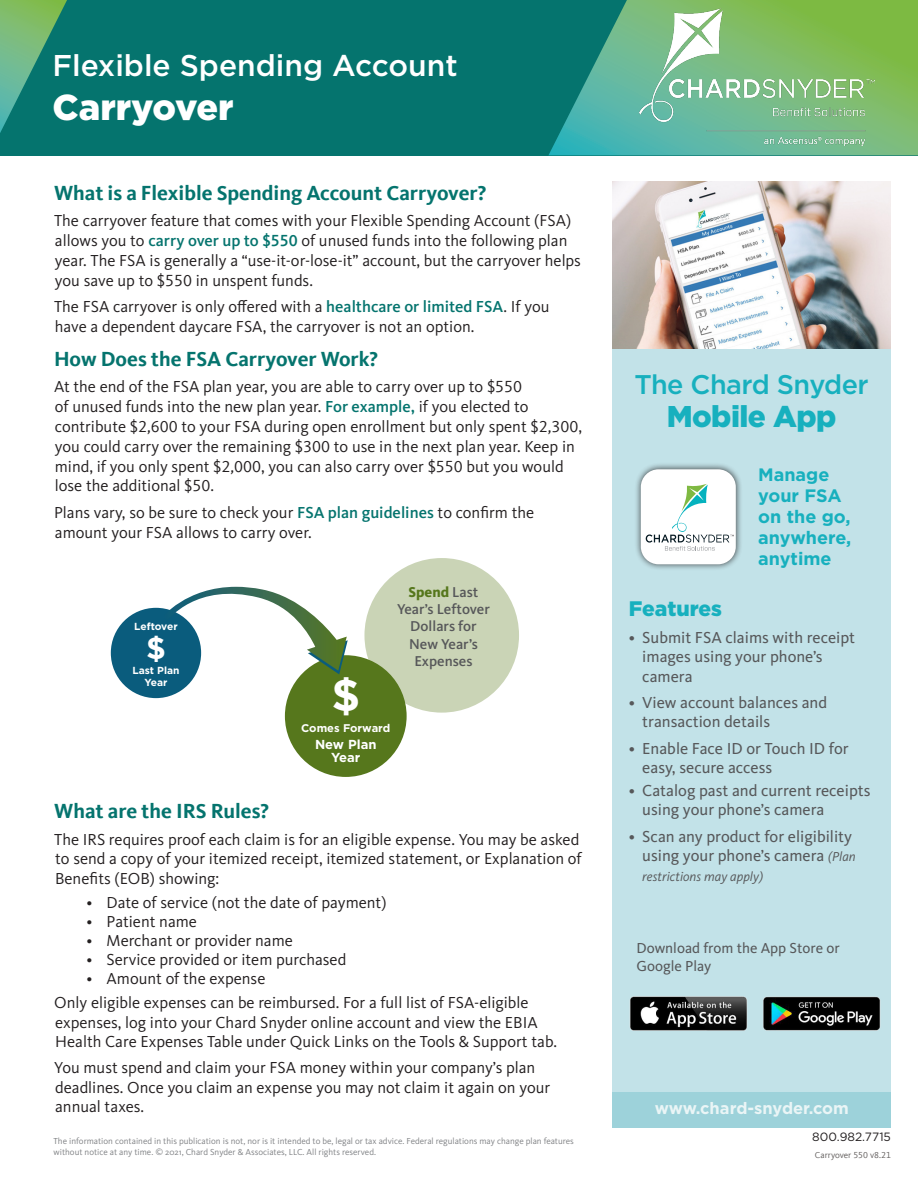
<style>
.page{position:relative;width:918px;height:1188px;background:#fff}
.page>*{position:absolute;margin:0;border:0;box-sizing:border-box;transform-origin:0 0}
.t1{font:700 44.7px "Gotham";color:#fff}
.Gotham_Title{font:900 36px "Gotham";color:#fff}
.t2{font:700 30.75px "Gotham";color:#fff}
.Gotham_Title-2{font:500 30px "Gotham";color:#fff}
.t3{font:900 30px "Gotham";letter-spacing:-.02em;color:#17b0be}
.t4{font:500 27px "Gotham";letter-spacing:-.02em;color:#17b0be}
.Text{font:700 21px "Kievit Offc";color:#05746e}
.t5{font:900 21px "Gotham";color:#17b0be}
.t6{font:700 18px/21px "Gotham";color:#17b0be}
.Text-2{font:16.5px/19.8px "Kievit OT";color:#231f20}
.t7{font:16.5px/19.5px "Kievit OT";color:#57585a}
.t8{font:700 16.5px "Gotham";color:#eaf5f6}
.t9{font:15px/18px "Kievit OT";color:#57585a}
.t10{font:500 14.85px/17.2px "Kievit OT";color:#57585a;text-align:center}
.t11{font:italic 13.5px "Kievit OT";color:#57585a}
.t12{font:700 13.05px/13px "Gotham";color:#fff;text-align:center}
.t13{font:12px "Gotham";color:#231f20}
.t14{font:700 11.1px "Gotham";color:#fff}
.t15{font:700 10.2px/12.1px "Gotham";color:#fff;text-align:center}
.Text_notes{font:9px/10.5px "Kievit OT";color:#808285}
.t16{font:9px "Kievit Offc";color:#625e5d}
.s1{font-weight:500;color:#05746e}
.s2{font-family:"Kievit Offc";font-weight:500;color:#05746e}
.s3{font-family:"Kievit Offc"}
.s4{font-weight:800;color:#56771c}
.s5{font-style:italic;font-size:13.5px}
</style>
<div class="page">
<div style="left:0;top:0;width:918px;height:155px;background:#05746e"></div>
<svg style="left:549px;top:0;width:369px;height:155px"></svg>
<svg style="left:0;top:0;width:67px;height:133px"></svg>
<div style="left:612px;top:346px;width:279px;height:781px;background:#c2e2e8"></div>
<div style="left:612px;top:1092px;width:279px;height:35px;background:#9dd2da"></div>
<div style="left:634px;top:462px;width:108px;height:109px;background:#231f20;opacity:.8"></div>
<div style="left:641px;top:469px;width:95px;height:95px;background:#fff;border-radius:18px"></div>
<svg style="left:646px;top:484px;width:88px;height:67px"></svg>
<img style="left:612px;top:181px;width:279px;height:167px">
<img style="left:630px;top:996px;width:250px;height:35px">
<img style="left:639px;top:9px;width:235px;height:137px">
<div style="left:364px;top:558px;width:155px;height:155px;background:#cad4b6;border-radius:50%"></div>
<div style="left:285px;top:655px;width:122px;height:122px;background:#56771c;border-radius:50%"></div>
<div style="left:111px;top:608px;width:90px;height:90px;background:#0a5c7d;border-radius:50%"></div>
<svg style="left:162px;top:586px;width:186px;height:88px"></svg>
<p class="Gotham_Title-2" style="left:52px;top:46px;width:407px">Flexible Spending Account</p>
<p class="Gotham_Title" style="left:52px;top:82px;width:183px">Carryover</p>
<p class="Text" style="left:54px;top:180px;width:434px">What is a Flexible Spending Account Carryover?</p>
<p class="Text-2" style="left:54px;top:211px;width:529px">The carryover feature that comes with your Flexible Spending Account (FSA) allows you to <span class="s1">carry over up to</span> <span class="s2">$550</span> of unused funds into the following plan year. The FSA is generally a “use-it-or-lose-it” account, but the carryover helps you save up to <span class="s3">$550</span> in unspent funds.</p>
<p class="Text-2" style="left:54px;top:297px;width:497px">The FSA carryover is only offered with a <span class="s1">healthcare or limited FSA</span>. If you have a dependent daycare FSA, the carryover is not an option.</p>
<p class="Text" style="left:54px;top:346px;width:326px">How Does the FSA Carryover Work?</p>
<p class="Text-2" style="left:54px;top:377px;width:530px">At the end of the FSA plan year, you are able to carry over up to <span class="s3">$550<br></span>of unused funds into the new plan year. <span class="s1">For example,</span> if you elected to contribute <span class="s3">$2,600</span> to your FSA during open enrollment but only spent <span class="s3">$2,300</span>, you could carry over the remaining <span class="s3">$300</span> to use in the next plan year. Keep in mind, if you only spent <span class="s3">$2,000</span>, you can also carry over <span class="s3">$550</span> but you would lose the additional <span class="s3">$50</span>.</p>
<p class="Text-2" style="left:54px;top:502px;width:482px">Plans vary, so be sure to check your <span class="s1">FSA plan guidelines</span> to confirm the amount your FSA allows to carry over.</p>
<p class="t15" style="left:134px;top:620px;width:45px">Leftover</p>
<p class="t2" style="left:146px;top:628px;width:21px">$</p>
<p class="t15" style="left:132px;top:664px;width:49px">Last Plan<br>Year</p>
<p class="t10" style="left:397px;top:583px;width:94px"><span class="s4">Spend</span> Last<br>Year’s Leftover<br>Dollars for<br>New Year’s<br>Expenses</p>
<p class="t1" style="left:331px;top:665px;width:30px">$</p>
<p class="t14" style="left:301px;top:721px;width:91px">Comes Forward</p>
<p class="t12" style="left:315px;top:737px;width:63px">New Plan<br>Year</p>
<p class="Text" style="left:54px;top:799px;width:216px">What are the IRS Rules?</p>
<p class="Text-2" style="left:54px;top:829px;width:529px">The IRS requires proof each claim is for an eligible expense. You may be asked to send a copy of your itemized receipt, itemized statement, or Explanation of<br>Benefits (EOB) showing:</p>
<p class="Text-2" style="left:86px;top:893px;width:302px">• Date of service (not the date of payment)</p>
<p class="Text-2" style="left:86px;top:911px;width:112px">• Patient name</p>
<p class="Text-2" style="left:86px;top:930px;width:208px">• Merchant or provider name</p>
<p class="Text-2" style="left:86px;top:949px;width:261px">• Service provided or item purchased</p>
<p class="Text-2" style="left:86px;top:968px;width:181px">• Amount of the expense</p>
<p class="Text-2" style="left:54px;top:993px;width:504px">Only eligible expenses can be reimbursed. For a full list of FSA-eligible expenses, log into your Chard Snyder online account and view the EBIA<br>Health Care Expenses Table under Quick Links on the Tools &amp; Support tab.</p>
<p class="Text-2" style="left:54px;top:1058px;width:497px">You must spend and claim your FSA money within your company’s plan deadlines. Once you claim an expense you may not claim it again on your annual taxes.</p>
<p class="Text_notes" style="left:54px;top:1136px;width:522px">The information contained in this publication is not, nor is it intended to be, legal or tax advice. Federal regulations may change plan features without notice at any time. © 2021, Chard Snyder &amp; Associates, LLC. All rights reserved.</p>
<p class="t4" style="left:634px;top:366px;width:236px">The Chard Snyder</p>
<p class="t3" style="left:667px;top:395px;width:171px">Mobile App</p>
<p class="t6" style="left:758px;top:464px;width:95px">Manage your FSA on the go, anywhere, anytime</p>
<p class="t5" style="left:629px;top:594px;width:95px">Features</p>
<p class="t7" style="left:642px;top:627px;width:214px;text-indent:-14px">• Submit FSA claims with receipt images using your phone’s camera</p>
<p class="t7" style="left:642px;top:692px;width:186px;text-indent:-14px">• View account balances and transaction details</p>
<p class="t7" style="left:642px;top:738px;width:208px;text-indent:-14px">• Enable Face ID or Touch ID for easy, secure access</p>
<p class="t7" style="left:642px;top:780px;width:230px;text-indent:-14px">• Catalog past and current receipts using your phone’s camera</p>
<p class="t7" style="left:629px;top:826px;width:228px;text-align:right">• Scan any product for eligibility using your phone’s camera <span class="s5">(Plan</span></p>
<p class="t11" style="left:642px;top:868px;width:122px">restrictions may apply)</p>
<p class="t9" style="left:636px;top:939px;width:205px">Download from the App Store or<br>Google Play</p>
<p class="t8" style="left:655px;top:1098px;width:196px">www.chard-snyder.com</p>
<p class="t13" style="left:812px;top:1129px;width:80px">800.982.7715</p>
<p class="t16" style="left:815px;top:1150px;width:78px">Carryover 550 v8.21</p>
</div>
